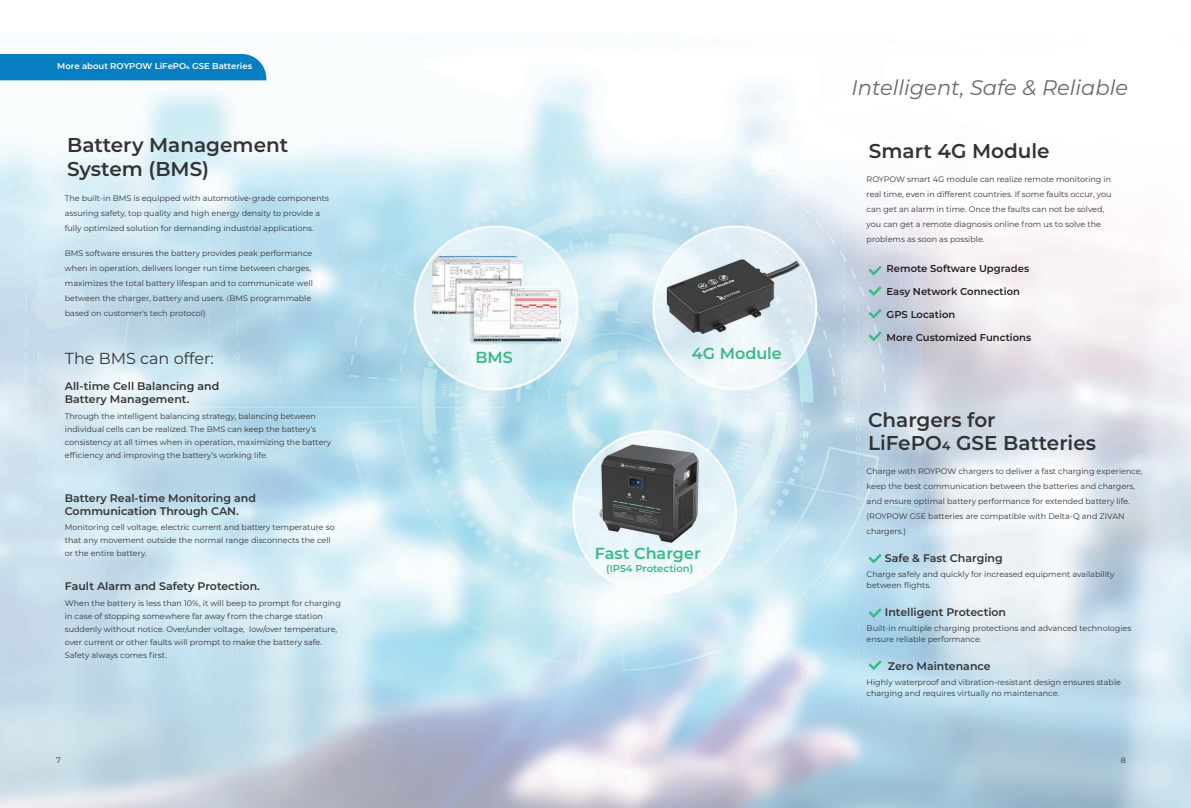
<style>
.page{position:relative;width:1191px;height:808px;background:#fff}
.page>*{position:absolute;margin:0;border:0;box-sizing:border-box;transform-origin:0 0}
.t1{font:italic 21px "Montserrat";color:#67696b}
.t2{font:600 20px/23.3px "Montserrat";color:#333334}
.t3{font:600 16px "Montserrat";color:#39b984}
.t4{font:16px "Montserrat";color:#343434}
.t5{font:600 11px/13px "Montserrat";color:#343434}
.t6{font:600 10px "Montserrat";color:#231f20}
.t7{font:600 10px "Montserrat";color:#39b984}
.t8{font:600 8.5px "Montserrat";color:#fff}
.t9{font:8px/15px "Montserrat";color:#333334}
.s1{font-family:"Adobe Song Std";font-weight:300}
</style>
<div class="page">
<img style="left:0;top:75px;width:1191px;height:733px">
<svg style="left:868px;top:266px;width:13px;height:10px"></svg>
<svg style="left:868px;top:286px;width:13px;height:10px"></svg>
<svg style="left:868px;top:309px;width:13px;height:10px"></svg>
<svg style="left:868px;top:331px;width:13px;height:10px"></svg>
<svg style="left:868px;top:554px;width:13px;height:10px"></svg>
<svg style="left:868px;top:608px;width:13px;height:10px"></svg>
<svg style="left:868px;top:660px;width:13px;height:10px"></svg>
<div style="left:0;top:54px;width:266px;height:26px;background:#097fc3"></div>
<p class="t8" style="left:57px;top:60px;width:196px">More about ROYPOW LiFePO4 GSE Batteries</p>
<h2 class="t2" style="left:67px;top:133px;width:223px">Battery Management<br>System (BMS)</h2>
<p class="t9" style="left:65px;top:191px;width:266px">The built-in BMS is equipped with automotive-grade components assuring safety, top quality and high energy density to provide a fully optimized solution for demanding industrial applications.</p>
<p class="t9" style="left:65px;top:246px;width:249px">BMS software ensures the battery provides peak performance when in operation, delivers longer run time between charges, maximizes the total battery lifespan and to communicate well between the charger, battery and users. <span class="s1">(</span>BMS programmable based on customer's tech protocol)</p>
<h3 class="t4" style="left:65px;top:348px;width:150px">The BMS can offer:</h3>
<h3 class="t5" style="left:65px;top:379px;width:156px">All-time Cell Balancing and<br>Battery Management.</h3>
<p class="t9" style="left:65px;top:409px;width:268px;line-height:13px">Through the intelligent balancing strategy, balancing between individual cells can be realized. The BMS can keep the battery’s consistency at all times when in operation, maximizing the battery efficiency and improving the battery’s working life.</p>
<h3 class="t5" style="left:65px;top:491px;width:193px">Battery Real-time Monitoring and<br>Communication Through CAN.</h3>
<p class="t9" style="left:65px;top:520px;width:271px;line-height:13px">Monitoring cell voltage, electric current and battery temperature so that any movement outside the normal range disconnects the cell or the entire battery.</p>
<h3 class="t5" style="left:65px;top:579px;width:197px">Fault Alarm and Safety Protection.</h3>
<p class="t9" style="left:65px;top:596px;width:277px;line-height:13px">When the battery is less than 10%, it will beep to prompt for charging in case of stopping somewhere far away from the charge station suddenly without notice. Over/under voltage, low/over temperature, over current or other faults will prompt to make the battery safe.<br>Safety always comes first.</p>
<h3 class="t3" style="left:475px;top:346px;width:39px">BMS</h3>
<h3 class="t3" style="left:692px;top:342px;width:91px">4G Module</h3>
<h3 class="t3" style="left:595px;top:541px;width:107px">Fast Charger</h3>
<p class="t7" style="left:606px;top:561px;width:88px">(IP54 Protection)</p>
<h1 class="t1" style="left:851px;top:73px;width:278px">Intelligent, Safe &amp; Reliable</h1>
<h2 class="t2" style="left:869px;top:138px;width:182px">Smart 4G Module</h2>
<p class="t9" style="left:866px;top:171px;width:246px">ROYPOW smart 4G module can realize remote monitoring in real time, even in different countries. If some faults occur, you can get an alarm in time. Once the faults can not be solved, you can get a remote diagnosis online from us to solve the problems as soon as possible.</p>
<p class="t6" style="left:886px;top:261px;width:144px">Remote Software Upgrades</p>
<p class="t6" style="left:886px;top:284px;width:135px">Easy Network Connection</p>
<p class="t6" style="left:886px;top:307px;width:70px">GPS Location</p>
<p class="t6" style="left:886px;top:331px;width:146px">More Customized Functions</p>
<h2 class="t2" style="left:868px;top:407px;width:230px">Chargers for<br>LiFePO4 GSE Batteries</h2>
<p class="t9" style="left:866px;top:463px;width:277px">Charge with ROYPOW chargers to deliver a fast charging experience, keep the best communication between the batteries and chargers, and ensure optimal battery performance for extended battery life. (ROYPOW GSE batteries are compatible with Delta-Q and ZIVAN chargers.)</p>
<h3 class="t5" style="left:885px;top:551px;width:119px">Safe &amp; Fast Charging</h3>
<p class="t9" style="left:866px;top:568px;width:249px;line-height:11px">Charge safely and quickly for increased equipment availability between flights.</p>
<h3 class="t5" style="left:885px;top:605px;width:123px">Intelligent Protection</h3>
<p class="t9" style="left:866px;top:622px;width:266px;line-height:11px">Built-in multiple charging protections and advanced technologies ensure reliable performance.</p>
<h3 class="t5" style="left:888px;top:659px;width:104px">Zero Maintenance</h3>
<p class="t9" style="left:866px;top:676px;width:256px;line-height:11px">Highly waterproof and vibration-resistant design ensures stable charging and requires virtually no maintenance.</p>
<p class="t9" style="left:56px;top:753px;width:6px">7</p>
<p class="t9" style="left:1121px;top:753px;width:7px">8</p>
</div>
